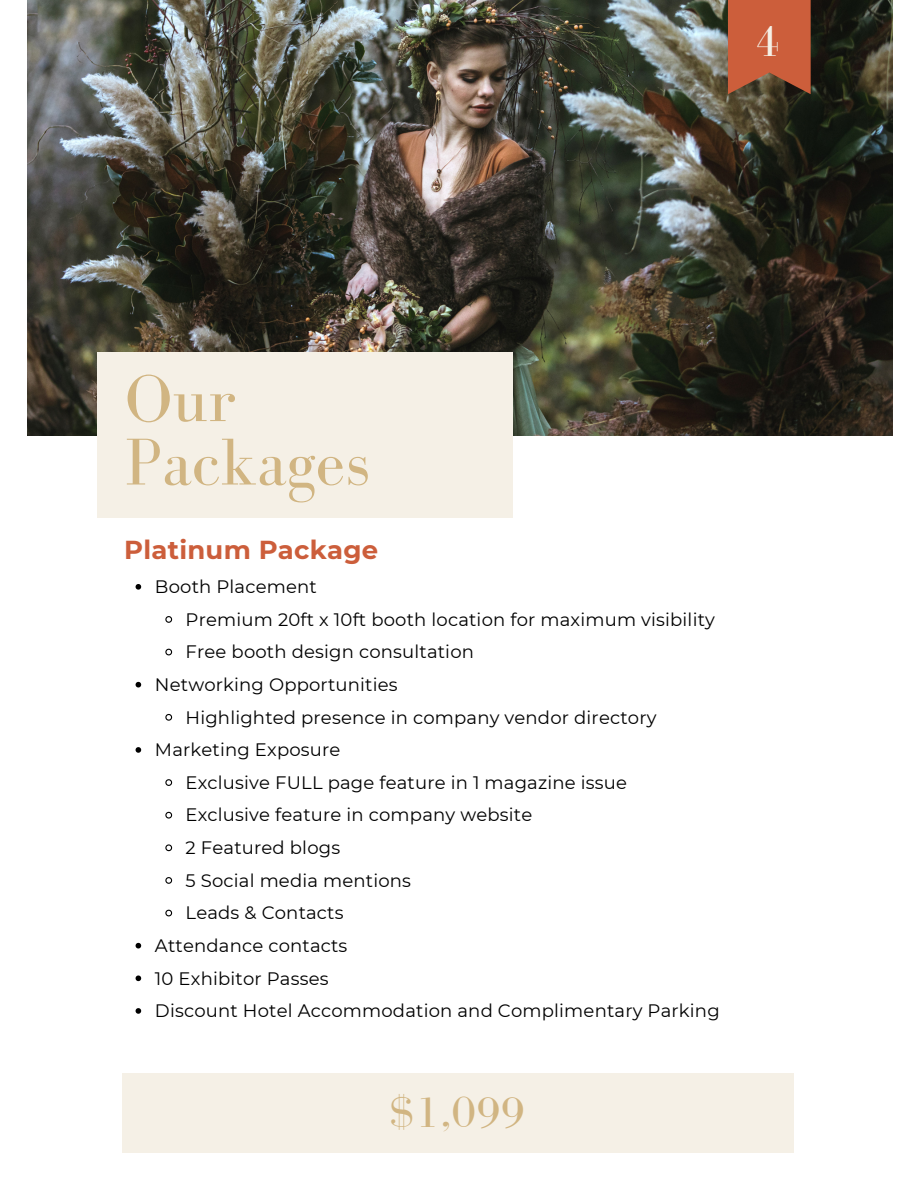
<style>
.page{position:relative;width:918px;height:1188px;background:#fff}
.page>*{position:absolute;margin:0;border:0;box-sizing:border-box;transform-origin:0 0}
.t1{font:68.1px/63.4px "Bodoni FLF";color:#d1b582}
.t2{font:44.55px "Bodoni FLF";color:#d1b582}
.t3{font:43.65px "Bodoni FLF";color:#f5f0e6}
.t4{font:700 25.95px "Montserrat";letter-spacing:.01em;color:#cc5e3b}
.t5{font:18px "Montserrat";letter-spacing:.01em;color:#000}
</style>
<div class="page">
<img style="left:27px;top:0;width:866px;height:436px">
<div style="left:97px;top:353px;width:416px;height:165px;background:#f5f0e6"></div>
<div style="left:122px;top:1073px;width:672px;height:79px;background:#f5f0e6"></div>
<svg style="left:728px;top:0;width:83px;height:94px;background:#bc5a39"></svg>
<svg style="left:136px;top:584px;width:5px;height:6px"></svg>
<svg style="left:165px;top:616px;width:8px;height:7px"></svg>
<svg style="left:165px;top:648px;width:8px;height:8px"></svg>
<svg style="left:136px;top:682px;width:5px;height:6px"></svg>
<svg style="left:165px;top:713px;width:8px;height:8px"></svg>
<svg style="left:136px;top:747px;width:5px;height:6px"></svg>
<svg style="left:165px;top:779px;width:8px;height:7px"></svg>
<svg style="left:165px;top:811px;width:8px;height:8px"></svg>
<svg style="left:165px;top:844px;width:8px;height:8px"></svg>
<svg style="left:165px;top:877px;width:8px;height:7px"></svg>
<svg style="left:165px;top:909px;width:8px;height:8px"></svg>
<svg style="left:136px;top:943px;width:5px;height:6px"></svg>
<svg style="left:136px;top:976px;width:5px;height:5px"></svg>
<svg style="left:136px;top:1008px;width:5px;height:6px"></svg>
<h1 class="t3" style="left:756px;top:18px;width:25px">4</h1>
<p class="t1" style="left:125px;top:366px;width:246px">Our<br>Packages</p>
<h3 class="t4" style="left:124px;top:534px;width:255px">Platinum Package</h3>
<p class="t5" style="left:155px;top:576px;width:163px">Booth Placement</p>
<p class="t5" style="left:186px;top:608px;width:531px">Premium 20ft x 10ft booth location for maximum visibility</p>
<p class="t5" style="left:186px;top:641px;width:290px">Free booth design consultation</p>
<p class="t5" style="left:155px;top:673px;width:244px">Networking Opportunities</p>
<p class="t5" style="left:186px;top:706px;width:472px">Highlighted presence in company vendor directory</p>
<p class="t5" style="left:155px;top:739px;width:187px">Marketing Exposure</p>
<p class="t5" style="left:186px;top:771px;width:443px">Exclusive FULL page feature in 1 magazine issue</p>
<p class="t5" style="left:186px;top:804px;width:348px">Exclusive feature in company website</p>
<p class="t5" style="left:186px;top:837px;width:156px">2 Featured blogs</p>
<p class="t5" style="left:186px;top:869px;width:227px">5 Social media mentions</p>
<p class="t5" style="left:186px;top:902px;width:160px">Leads &amp; Contacts</p>
<p class="t5" style="left:155px;top:934px;width:194px">Attendance contacts</p>
<p class="t5" style="left:155px;top:967px;width:175px">10 Exhibitor Passes</p>
<p class="t5" style="left:155px;top:1000px;width:566px">Discount Hotel Accommodation and Complimentary Parking</p>
<p class="t2" style="left:389px;top:1088px;width:137px">$1,099</p>
</div>
